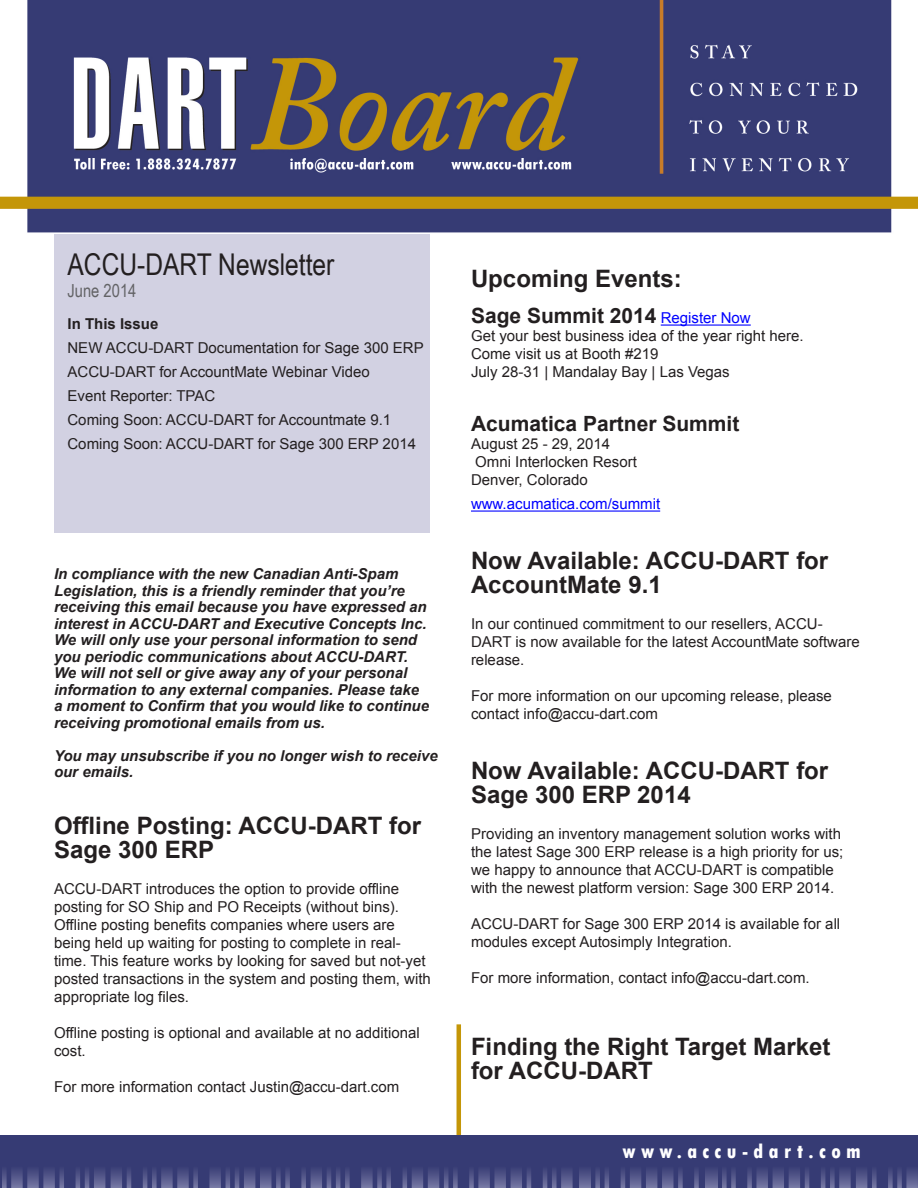
<style>
.page{position:relative;width:918px;height:1188px;background:#fff}
.page>*{position:absolute;margin:0;border:0;box-sizing:border-box;transform-origin:0 0}
.t1{font:30px "Arial Narrow";color:#231f20}
.t2{font:700 24px/24px "Arial";color:#231f20}
.t3{font:700 21px "Arial";color:#231f20}
.t4{font:800 condensed 21px "Tw Cen";letter-spacing:.25em;color:#fff}
.t5{font:18px "Arial Narrow";color:#636366}
.t6{font:15px/18px "Arial";color:#231f20}
.t7{font:italic 700 15px/16.5px "Arial";color:#231f20}
.t8{font:15px "Arial";color:#00f}
.t9{font:700 15px "Arial";color:#231f20}
.s1{font-weight:400;font-size:15px;color:#00f}
</style>
<div class="page">
<img style="left:0;top:0;width:918px;height:233px">
<div style="left:54px;top:234px;width:376px;height:298px;background:#d2d1e2"></div>
<hr style="left:457px;top:1024px;width:4px;height:150px;background:#c49608">
<div style="left:0;top:1136px;width:918px;height:52px;background:#363b74"></div>
<svg style="left:111px;top:1170px;width:462px;height:18px"></svg>
<svg style="left:2px;top:1170px;width:103px;height:18px"></svg>
<svg style="left:595px;top:1170px;width:104px;height:18px"></svg>
<svg style="left:579px;top:1170px;width:12px;height:18px"></svg>
<svg style="left:722px;top:1170px;width:196px;height:18px"></svg>
<svg style="left:706px;top:1170px;width:11px;height:18px"></svg>
<hr style="left:661px;top:325px;width:90px;height:1px;background:#00f">
<hr style="left:471px;top:511px;width:189px;height:1px;background:#00f">
<p class="t1" style="left:68px;top:243px;width:268px">ACCU-DART Newsletter</p>
<p class="t5" style="left:68px;top:277px;width:70px">June 2014</p>
<p class="t9" style="left:68px;top:314px;width:92px">In This Issue</p>
<p class="t6" style="left:68px;top:339px;width:358px">NEW ACCU-DART Documentation for Sage 300 ERP</p>
<p class="t6" style="left:68px;top:363px;width:304px">ACCU-DART for AccountMate Webinar Video</p>
<p class="t6" style="left:68px;top:387px;width:149px">Event Reporter: TPAC</p>
<p class="t6" style="left:68px;top:411px;width:325px">Coming Soon: ACCU-DART for Accountmate 9.1</p>
<p class="t6" style="left:68px;top:435px;width:350px">Coming Soon: ACCU-DART for Sage 300 ERP 2014</p>
<p class="t7" style="left:54px;top:566px;width:377px">In compliance with the new Canadian Anti-Spam Legislation, this is a friendly reminder that you’re receiving this email because you have expressed an interest in ACCU-DART and Executive Concepts Inc.<br>We will only use your personal information to send you periodic communications about ACCU-DART.<br>We will not sell or give away any of your personal information to any external companies. Please take a moment to Confirm that you would like to continue receiving promotional emails from us.</p>
<p class="t7" style="left:54px;top:748px;width:385px">You may unsubscribe if you no longer wish to receive our emails.</p>
<p class="t2" style="left:54px;top:815px;width:369px">Offline Posting: ACCU-DART for<br>Sage 300 ERP</p>
<p class="t6" style="left:54px;top:880px;width:378px">ACCU-DART introduces the option to provide offline posting for SO Ship and PO Receipts (without bins).<br>Offline posting benefits companies where users are being held up waiting for posting to complete in real&shy;time. This feature works by looking for saved but not-yet posted transactions in the system and posting them, with appropriate log files.</p>
<p class="t6" style="left:54px;top:1024px;width:367px">Offline posting is optional and available at no additional cost.</p>
<p class="t6" style="left:54px;top:1078px;width:347px">For more information contact Justin@accu-dart.com</p>
<p class="t2" style="left:471px;top:268px;width:212px">Upcoming Events:</p>
<p class="t3" style="left:471px;top:302px;width:281px">Sage Summit 2014 <span class="s1">Register Now</span></p>
<p class="t6" style="left:471px;top:327px;width:334px">Get your best business idea of the year right here.</p>
<p class="t6" style="left:471px;top:345px;width:189px">Come visit us at Booth #219</p>
<p class="t6" style="left:471px;top:363px;width:260px">July 28-31 | Mandalay Bay | Las Vegas</p>
<p class="t3" style="left:471px;top:410px;width:270px">Acumatica Partner Summit</p>
<p class="t6" style="left:471px;top:435px;width:141px">August 25 - 29, 2014</p>
<p class="t6" style="left:475px;top:453px;width:163px">Omni Interlocken Resort</p>
<p class="t6" style="left:471px;top:471px;width:118px">Denver, Colorado</p>
<p class="t8" style="left:471px;top:494px;width:191px">www.acumatica.com/summit</p>
<p class="t2" style="left:471px;top:550px;width:359px">Now Available: ACCU-DART for<br>AccountMate 9.1</p>
<p class="t6" style="left:471px;top:615px;width:390px">In our continued commitment to our resellers, ACCU-<br>DART is now available for the latest AccountMate software release.</p>
<p class="t6" style="left:471px;top:687px;width:362px">For more information on our upcoming release, please contact info@accu-dart.com</p>
<p class="t2" style="left:471px;top:760px;width:359px">Now Available: ACCU-DART for<br>Sage 300 ERP 2014</p>
<p class="t6" style="left:471px;top:825px;width:374px">Providing an inventory management solution works with the latest Sage 300 ERP release is a high priority for us; we happy to announce that ACCU-DART is compatible with the newest platform version: Sage 300 ERP 2014.</p>
<p class="t6" style="left:471px;top:915px;width:371px">ACCU-DART for Sage 300 ERP 2014 is available for all modules except Autosimply Integration.</p>
<p class="t6" style="left:471px;top:969px;width:340px">For more information, contact info@accu-dart.com.</p>
<p class="t2" style="left:471px;top:1036px;width:361px">Finding the Right Target Market for ACCU-DART</p>
<p class="t4" style="left:623px;top:1139px;width:240px">www.accu-dart.com</p>
</div>
